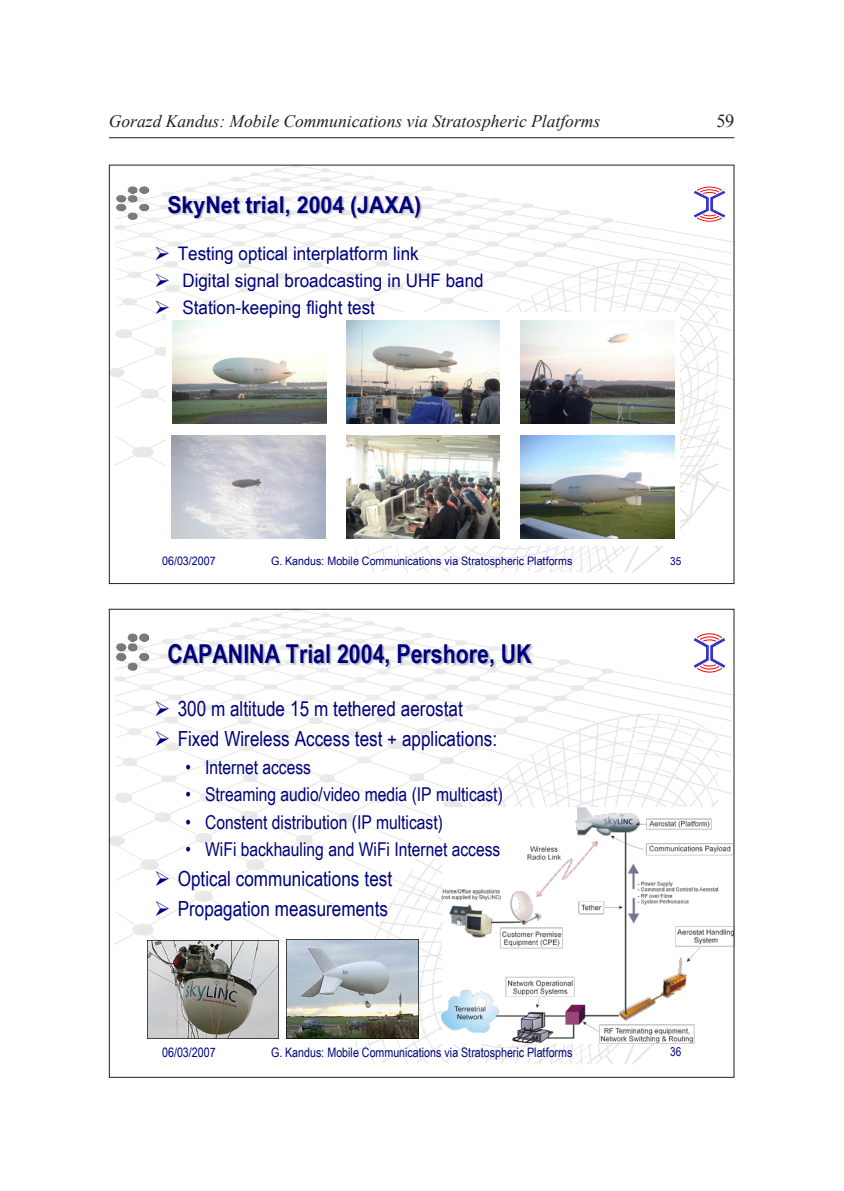
<style>
.page{position:relative;width:844px;height:1191px;background:#fff}
.page>*{position:absolute;margin:0;border:0;box-sizing:border-box;transform-origin:0 0}
.t1{font:700 26.07px "Arial Narrow";color:#00007e}
.t2{font:700 23.28px "Arial Narrow";color:#00007e;scale:1.12 1}
.t3{font:20.82px "Arial Narrow";color:#00007e}
.t4{font:19.07px "Arial Narrow";color:#00007e}
.t5{font:18.55px "Arial Narrow";color:#00007e;scale:1.12 1}
.t6{font:18.38px "Times New Roman";color:#231f20}
.t7{font:italic 17.5px "Times New Roman";color:#231f20}
.t8{font:12.95px "Arial Narrow";color:#00007e}
.t9{font:12.25px "Arial Narrow";color:#00007e}
.t10{font:11.72px "Arial Narrow";color:#00007e;scale:1.12 1}
.t11{font:10.85px "Arial Narrow";color:#00007e;scale:1.12 1}
</style>
<div class="page">
<hr style="left:109px;top:137px;width:625px;height:1px;background:#231f20">
<img style="left:111px;top:167px;width:621px;height:406px">
<img style="left:115px;top:186px;width:35px;height:35px">
<svg style="left:693px;top:187px;width:32px;height:35px"></svg>
<div style="left:166px;top:312px;width:513px;height:234px;background:#fff"></div>
<img style="left:151px;top:183px;width:288px;height:38px">
<img style="left:173px;top:320px;width:153px;height:103px">
<img style="left:346px;top:320px;width:153px;height:103px">
<img style="left:520px;top:320px;width:154px;height:103px">
<img style="left:172px;top:436px;width:153px;height:103px">
<img style="left:346px;top:436px;width:153px;height:103px">
<img style="left:520px;top:436px;width:154px;height:103px">
<img style="left:111px;top:611px;width:621px;height:454px">
<img style="left:115px;top:632px;width:35px;height:39px">
<svg style="left:693px;top:633px;width:32px;height:40px"></svg>
<img style="left:441px;top:807px;width:291px;height:237px">
<img style="left:151px;top:629px;width:399px;height:42px">
<img style="left:286px;top:939px;width:132px;height:99px">
<img style="left:147px;top:940px;width:131px;height:98px">
<p class="t7" style="left:109px;top:109px;width:492px">Gorazd Kandus: Mobile Communications via Stratospheric Platforms</p>
<p class="t2" style="left:167px;top:187px;width:228px">SkyNet trial, 2004 (JAXA)</p>
<p class="t5" style="left:154px;top:240px;width:237px">➢ Testing optical interplatform link</p>
<p class="t5" style="left:154px;top:267px;width:295px">➢ Digital signal broadcasting in UHF band</p>
<p class="t5" style="left:154px;top:294px;width:198px">➢ Station-keeping flight test</p>
<p class="t6" style="left:716px;top:109px;width:19px">59</p>
<p class="t10" style="left:162px;top:552px;width:49px">06/03/2007</p>
<p class="t10" style="left:271px;top:552px;width:270px">G. Kandus: Mobile Communications via Stratospheric Platforms</p>
<p class="t11" style="left:670px;top:553px;width:11px">35</p>
<h1 class="t1" style="left:167px;top:634px;width:366px">CAPANINA Trial 2004, Pershore, UK</h1>
<p class="t3" style="left:154px;top:693px;width:310px">➢ 300 m altitude 15 m tethered aerostat</p>
<p class="t3" style="left:154px;top:723px;width:344px">➢ Fixed Wireless Access test + applications:</p>
<p class="t4" style="left:185px;top:753px;width:127px">• Internet access</p>
<p class="t4" style="left:185px;top:780px;width:319px">• Streaming audio/video media (IP multicast)</p>
<p class="t4" style="left:185px;top:808px;width:259px">• Constent distribution (IP multicast)</p>
<p class="t4" style="left:185px;top:835px;width:316px">• WiFi backhauling and WiFi Internet access</p>
<p class="t3" style="left:154px;top:863px;width:239px">➢ Optical communications test</p>
<p class="t3" style="left:154px;top:893px;width:235px">➢ Propagation measurements</p>
<p class="t8" style="left:162px;top:1042px;width:55px">06/03/2007</p>
<p class="t8" style="left:271px;top:1042px;width:303px">G. Kandus: Mobile Communications via Stratospheric Platforms</p>
<p class="t9" style="left:670px;top:1043px;width:13px">36</p>
</div>
